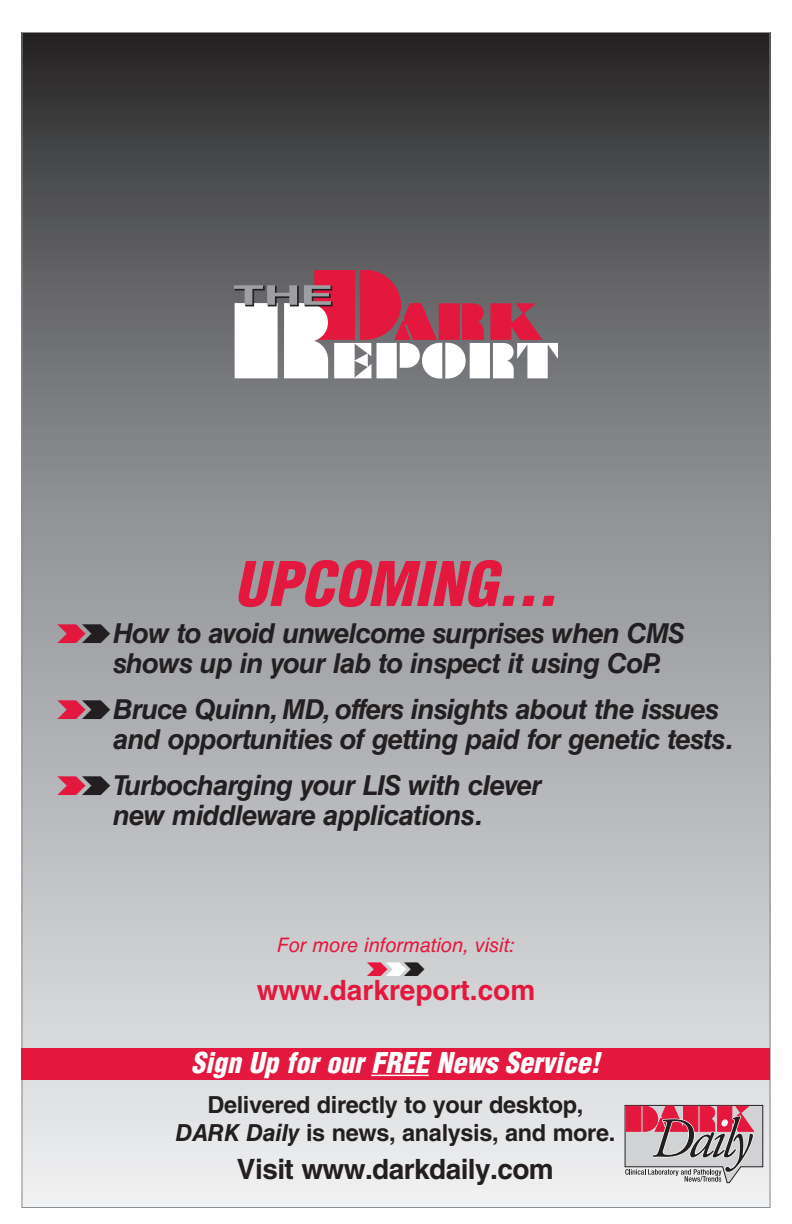
<style>
.page{position:relative;width:792px;height:1224px;background:#fff}
.page>*{position:absolute;margin:0;border:0;box-sizing:border-box;transform-origin:0 0}
.t1{font:italic 900 condensed 60px "Helvetica LT Std";color:#e4183e}
.t2{font:italic 900 condensed 28px "Helvetica LT Std";color:#fff}
.t3{font:700 28px "Helvetica LT Std";letter-spacing:-.02em;color:#231f20}
.t4{font:700 28px "Helvetica LT Std";color:#e4183e}
.t5{font:italic 700 27.6px/30px "Helvetica LT Std";letter-spacing:-.025em;color:#231f20}
.t6{font:700 23.6px/28px "Helvetica LT Std";letter-spacing:-.015em;color:#231f20;text-align:center}
.t7{font:italic 20px "Helvetica LT Std";color:#e4183e}
.s1{font-style:italic}
</style>
<div class="page">
<div style="left:22px;top:32px;width:749px;height:468px;background:linear-gradient(to bottom,#282727,#929498)"></div>
<div style="left:22px;top:499px;width:749px;height:708px;background:linear-gradient(to bottom,#8f9094,#f0f0f2)"></div>
<div style="left:22px;top:1048px;width:748px;height:32px;background:#e4183e"></div>
<hr style="left:371px;top:1075px;width:58px;height:1px;background:#fff">
<svg style="left:625px;top:1105px;width:138px;height:78px;background:#bf909a"></svg>
<svg style="left:234px;top:270px;width:324px;height:109px"></svg>
<svg style="left:57px;top:624px;width:53px;height:19px"></svg>
<svg style="left:57px;top:700px;width:53px;height:19px"></svg>
<svg style="left:57px;top:776px;width:53px;height:19px"></svg>
<svg style="left:367px;top:963px;width:58px;height:13px"></svg>
<p class="t1" style="left:234px;top:546px;width:325px">UPCOMING...</p>
<p class="t5" style="left:113px;top:618px;width:573px">How to avoid unwelcome surprises when CMS shows up in your lab to inspect it using CoP.</p>
<p class="t5" style="left:113px;top:694px;width:622px">Bruce Quinn, MD, offers insights about the issues and opportunities of getting paid for genetic tests.</p>
<p class="t5" style="left:113px;top:770px;width:431px">Turbocharging your LIS with clever new middleware applications.</p>
<p class="t7" style="left:277px;top:934px;width:240px">For more information, visit:</p>
<p class="t4" style="left:257px;top:973px;width:280px">www.darkreport.com</p>
<p class="t2" style="left:191px;top:1045px;width:410px">Sign Up for our FREE News Service!</p>
<p class="t6" style="left:175px;top:1090px;width:441px">Delivered directly to your desktop,<br><span class="s1">DARK Daily</span> is news, analysis, and more.</p>
<p class="t3" style="left:237px;top:1152px;width:318px">Visit www.darkdaily.com</p>
</div>
